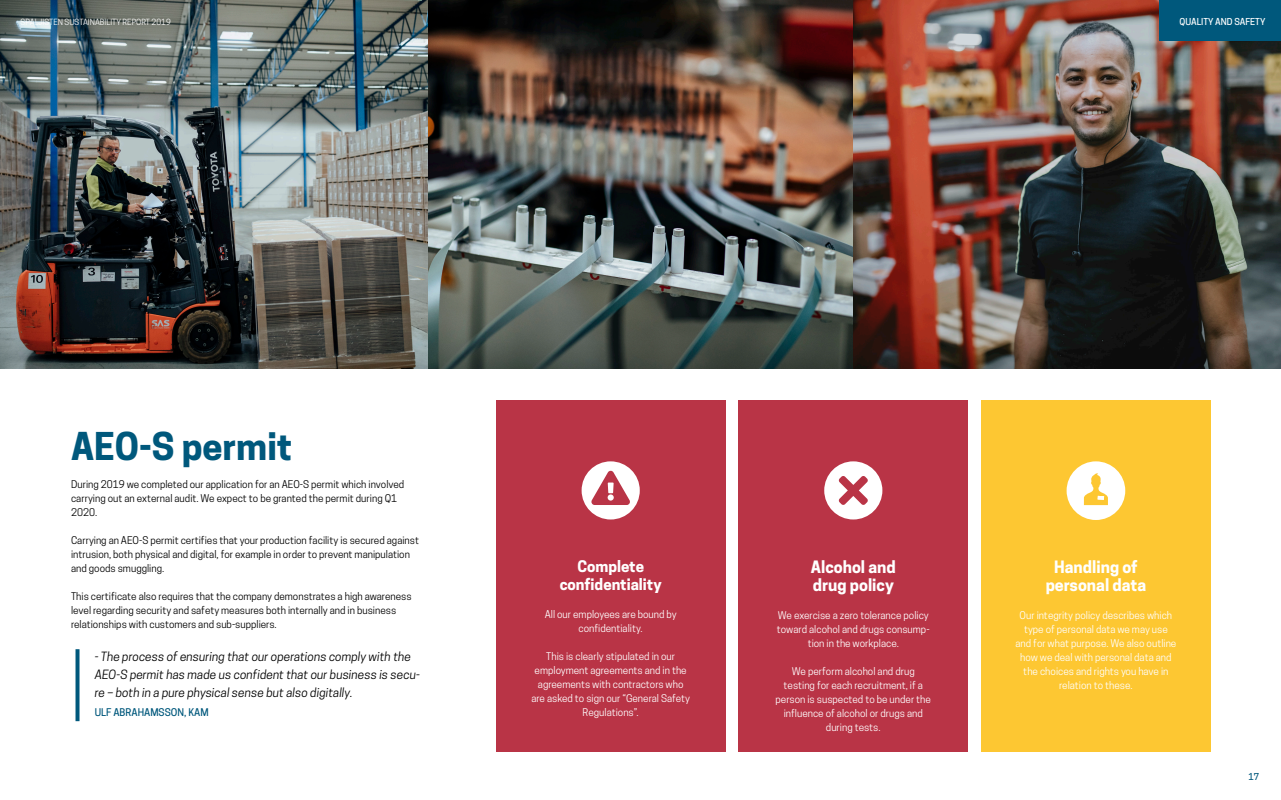
<style>
.page{position:relative;width:1281px;height:800px;background:#fff}
.page>*{position:absolute;margin:0;border:0;box-sizing:border-box;transform-origin:0 0}
.t1{font:700 36px "Cooper Hewitt";color:#00587c}
.t2{font:700 16px "Cooper Hewitt";color:#fff}
.t3{font:700 15px "Cooper Hewitt";color:#fff}
.t4{font:italic 12px/18px "Cooper Hewitt";color:#000}
.t5{font:10px/14px "Cooper Hewitt";color:#fff;text-align:center}
.t6{font:10px/14px "Cooper Hewitt";color:#000}
.t7{font:500 10px "Cooper Hewitt";color:#00587c}
.t8{font:500 9px "Cooper Hewitt";color:#fff}
.t9{font:500 9px "Cooper Hewitt";color:#00587c}
.t10{font:8px "Cooper Hewitt";color:#fff}
</style>
<div class="page">
<img style="left:427px;top:0;width:426px;height:368px">
<img style="left:0;top:0;width:427px;height:368px">
<div style="left:496px;top:400px;width:229px;height:351px;background:#b93446"></div>
<div style="left:738px;top:400px;width:229px;height:351px;background:#b93446"></div>
<div style="left:981px;top:400px;width:229px;height:351px;background:#fdc732"></div>
<img style="left:853px;top:0;width:427px;height:368px">
<svg style="left:75px;top:649px;width:4px;height:72px"></svg>
<svg style="left:581px;top:461px;width:58px;height:58px"></svg>
<svg style="left:824px;top:461px;width:58px;height:58px"></svg>
<svg style="left:1066px;top:461px;width:59px;height:59px"></svg>
<div style="left:1159px;top:0;width:121px;height:40px;background:#00587c"></div>
<p class="t10" style="left:21px;top:18px;width:152px">SPALJISTEN SUSTAINABILITY REPORT 2019</p>
<p class="t8" style="left:1179px;top:16px;width:87px">QUALITY AND SAFETY</p>
<p class="t1" style="left:71px;top:425px;width:223px">AEO-S permit</p>
<p class="t6" style="left:71px;top:477px;width:335px">During 2019 we completed our application for an AEO-S permit which involved carrying out an external audit. We expect to be granted the permit during Q1<br>2020.</p>
<p class="t6" style="left:71px;top:533px;width:349px">Carrying an AEO-S permit certifies that your production facility is secured against intrusion, both physical and digital, for example in order to prevent manipulation and goods smuggling.</p>
<p class="t6" style="left:71px;top:589px;width:342px">This certificate also requires that the company demonstrates a high awareness level regarding security and safety measures both internally and in business relationships with customers and sub-suppliers.</p>
<p class="t4" style="left:95px;top:647px;width:327px">- The process of ensuring that our operations comply with the<br>AEO-S permit has made us confident that our business is secu&shy;re – both in a pure physical sense but also digitally.</p>
<p class="t7" style="left:95px;top:706px;width:116px">ULF ABRAHAMSSON, KAM</p>
<p class="t3" style="left:577px;top:558px;width:68px">Complete</p>
<p class="t3" style="left:559px;top:576px;width:103px">confidentiality</p>
<p class="t5" style="left:544px;top:607px;width:133px">All our employees are bound by</p>
<p class="t5" style="left:578px;top:621px;width:66px">confidentiality.</p>
<p class="t5" style="left:531px;top:649px;width:160px">This is clearly stipulated in our employment agreements and in the agreements with contractors who are asked to sign our “General Safety<br>Regulations”.</p>
<p class="t2" style="left:810px;top:557px;width:86px">Alcohol and</p>
<p class="t2" style="left:812px;top:575px;width:82px">drug policy</p>
<p class="t5" style="left:776px;top:608px;width:154px">We exercise a zero tolerance policy toward alcohol and drugs consump&shy;tion in the workplace.</p>
<p class="t5" style="left:775px;top:664px;width:157px">We perform alcohol and drug testing for each recruitment, if a person is suspected to be under the influence of alcohol or drugs and during tests.</p>
<p class="t2" style="left:1053px;top:557px;width:85px">Handling of</p>
<p class="t2" style="left:1045px;top:575px;width:102px">personal data</p>
<p class="t5" style="left:1015px;top:608px;width:162px">Our integrity policy describes which type of personal data we may use and for what purpose. We also outline how we deal with personal data and the choices and rights you have in relation to these.</p>
<p class="t9" style="left:1248px;top:771px;width:12px">17</p>
</div>
